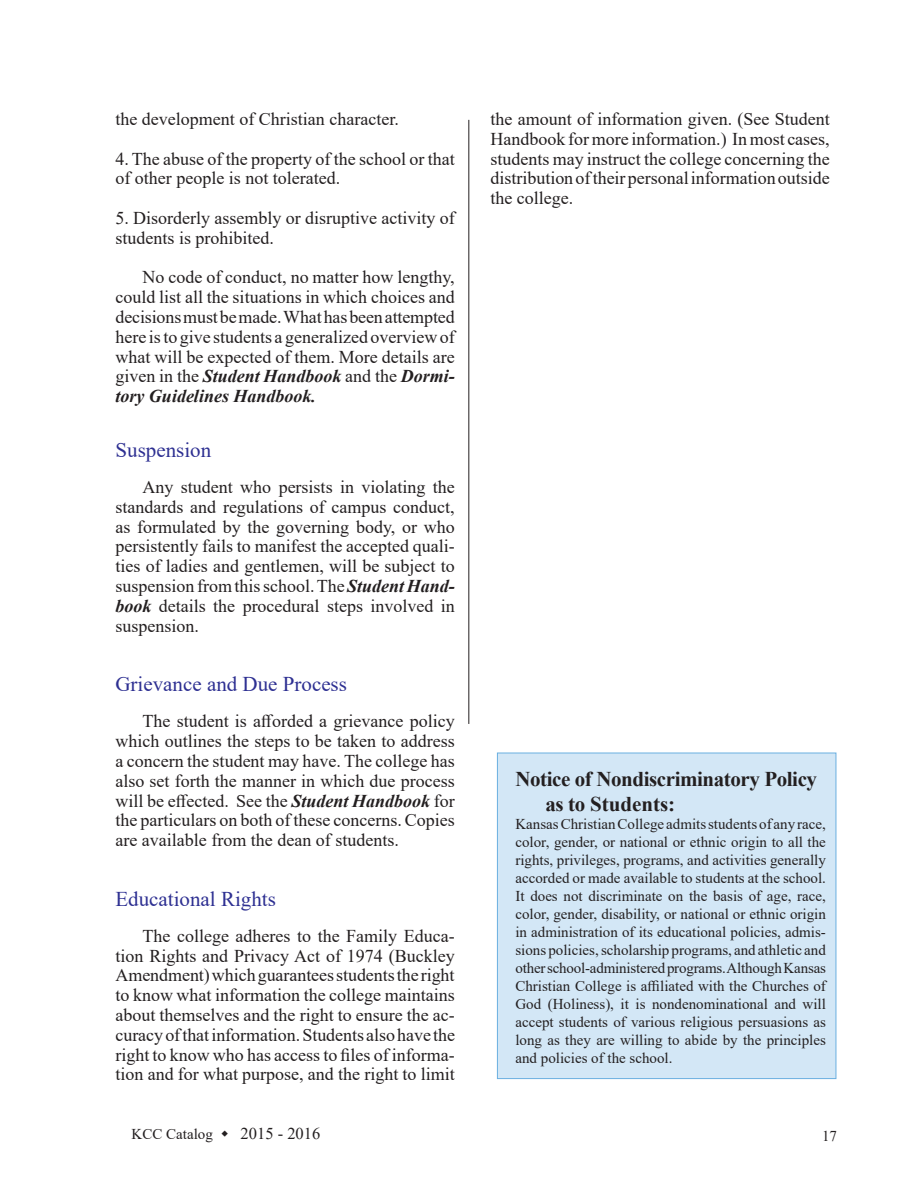
<style>
.page{position:relative;width:918px;height:1188px;background:#fff}
.page>*{position:absolute;margin:0;border:0;box-sizing:border-box;transform-origin:0 0}
.t1{font:21px "Times New Roman";color:#2e3092}
.t2{font:700 21px/25.2px "Times New Roman";letter-spacing:-.02em;color:#231f20}
.t3{font:18px/19.8px "Times New Roman";color:#231f20;text-align:justify}
.t4{font:16.5px "Times New Roman";color:#231f20}
.t5{font:15px/18px "Times New Roman";color:#231f20;text-align:justify}
.s1{font-weight:700;font-style:italic}
</style>
<div class="page">
<hr style="left:469px;top:120px;width:1px;height:604px;background:#231f20">
<div style="left:497px;top:753px;width:339px;height:326px;background:#d3e7f6"></div>
<div style="left:497px;top:753px;width:339px;height:326px;border:1px solid #6bb0e1"></div>
<p class="t3" style="left:115px;top:111px;width:285px">the development of Christian character.</p>
<p class="t3" style="left:115px;top:150px;width:341px">4. The abuse of the property of the school or that of other people is not tolerated.</p>
<p class="t3" style="left:115px;top:210px;width:341px">5. Disorderly assembly or disruptive activity of students is prohibited.</p>
<p class="t3" style="left:115px;top:269px;width:341px;text-indent:27px">No code of conduct, no matter how lengthy, could list all the situations in which choices and decisions must be made. What has been attempted here is to give students a generalized overview of what will be expected of them. More details are given in the <span class="s1">Student Handbook</span> and the <span class="s1">Dormi&shy;tory Guidelines Handbook.</span></p>
<p class="t1" style="left:116px;top:442px;width:97px">Suspension</p>
<p class="t3" style="left:116px;top:479px;width:341px;text-indent:27px">Any student who persists in violating the standards and regulations of campus conduct, as formulated by the governing body, or who persistently fails to manifest the accepted quali&shy;ties of ladies and gentlemen, will be subject to suspension from this school. The <span class="s1">Student Hand&shy;book</span> details the procedural steps involved in suspension.</p>
<p class="t1" style="left:116px;top:669px;width:233px">Grievance and Due Process</p>
<p class="t3" style="left:116px;top:711px;width:341px;text-indent:27px">The student is afforded a grievance policy which outlines the steps to be taken to address a concern the student may have. The college has also set forth the manner in which due process will be effected. See the <span class="s1">Student Handbook</span> for the particulars on both of these concerns. Copies are available from the dean of students.</p>
<p class="t1" style="left:116px;top:891px;width:162px">Educational Rights</p>
<p class="t3" style="left:116px;top:927px;width:341px;text-indent:27px">The college adheres to the Family Educa&shy;tion Rights and Privacy Act of 1974 (Buckley Amendment) which guarantees students the right to know what information the college maintains about themselves and the right to ensure the ac&shy;curacy of that information. Students also have the right to know who has access to files of informa&shy;tion and for what purpose, and the right to limit</p>
<p class="t3" style="left:490px;top:111px;width:341px">the amount of information given. (See Student Handbook for more information.) In most cases, students may instruct the college concerning the distribution of their personal information outside the college.</p>
<p class="t2" style="left:545px;top:769px;width:273px;text-indent:-30px">Notice of Nondiscriminatory Policy as to Students:</p>
<p class="t5" style="left:515px;top:817px;width:312px">Kansas Christian College admits students of any race, color, gender, or national or ethnic origin to all the rights, privileges, programs, and activities generally accorded or made available to students at the school.<br>It does not discriminate on the basis of age, race, color, gender, disability, or national or ethnic origin in administration of its educational policies, admis&shy;sions policies, scholarship programs, and athletic and other school-administered programs. Although Kansas Christian College is affiliated with the Churches of God (Holiness), it is nondenominational and will accept students of various religious persuasions as long as they are willing to abide by the principles and policies of the school.</p>
<p class="t5" style="left:132px;top:1126px;width:83px">KCC Catalog</p>
<p class="t4" style="left:241px;top:1127px;width:81px">2015 - 2016</p>
<p class="t5" style="left:822px;top:1128px;width:16px">17</p>
</div>
